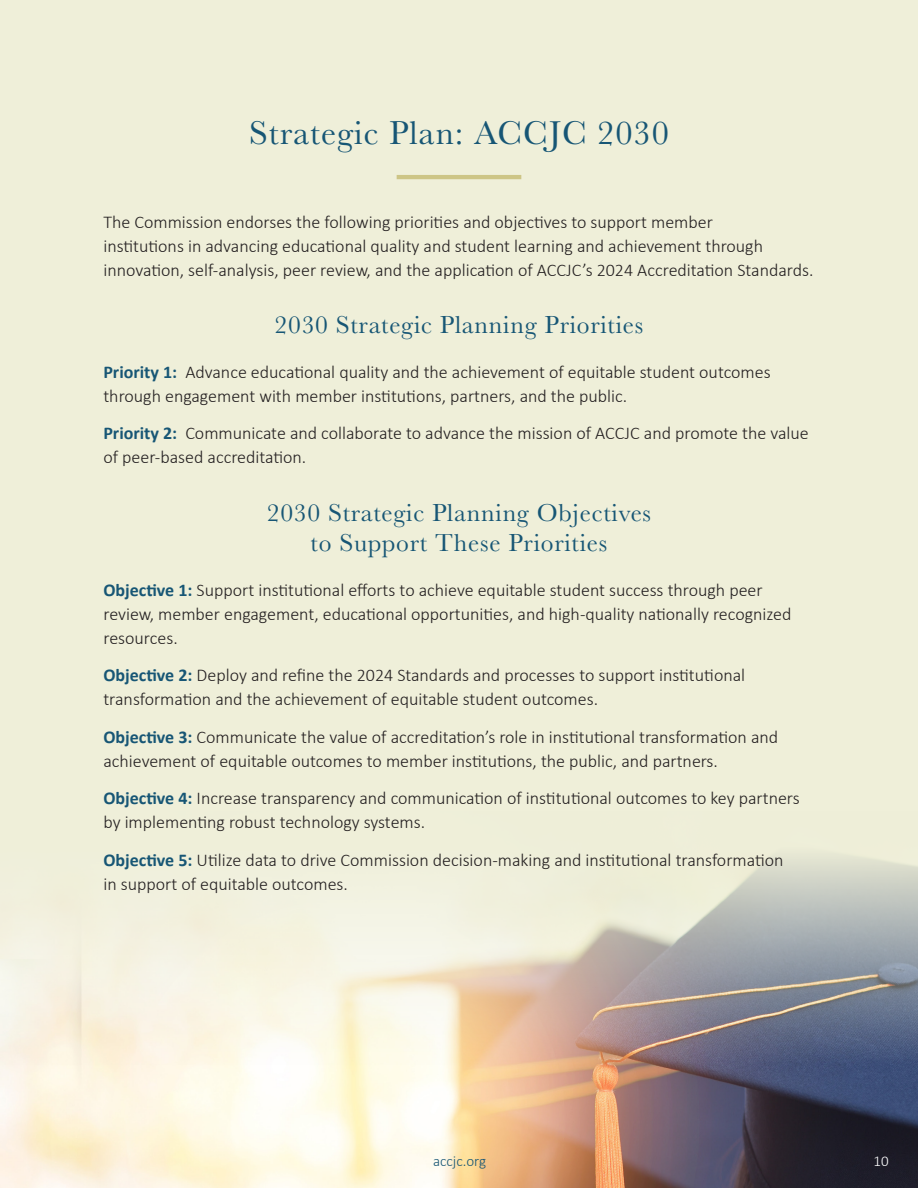
<style>
.page{position:relative;width:918px;height:1188px;background:#efefd9}
.page>*{position:absolute;margin:0;border:0;box-sizing:border-box;transform-origin:0 0}
.t1{font:34.35px "Baskerville";letter-spacing:.03em;color:#175675}
.t2{font:25.5px/30.6px "Baskerville";letter-spacing:.03em;color:#175675;text-align:center}
.t3{font:300 18px/24px "Calibri";color:#231f20}
.t4{font:300 15px "Calibri";color:#175675}
.t5{font:300 15px "Calibri";color:#fff}
.s1{font-weight:700;color:#175675}
</style>
<div class="page">
<img style="left:0;top:857px;width:918px;height:331px">
<hr style="left:397px;top:175px;width:124px;height:4px;background:#cdc586">
<p class="t1" style="left:249px;top:111px;width:421px">Strategic Plan: ACCJC 2030</p>
<p class="t3" style="left:103px;top:210px;width:712px">The Commission endorses the following priorities and objectives to support member<br>institutions in advancing educational quality and student learning and achievement through innovation, self-analysis, peer review, and the application of ACCJC’s 2024 Accreditation Standards.</p>
<p class="t2" style="left:275px;top:310px;width:370px">2030 Strategic Planning Priorities</p>
<p class="t3" style="left:103px;top:359px;width:669px"><span class="s1">Priority 1:</span> Advance educational quality and the achievement of equitable student outcomes through engagement with member institutions, partners, and the public.</p>
<p class="t3" style="left:103px;top:421px;width:707px"><span class="s1">Priority 2:</span> Communicate and collaborate to advance the mission of ACCJC and promote the value of peer-based accreditation.</p>
<p class="t2" style="left:267px;top:497px;width:386px">2030 Strategic Planning Objectives to Support These Priorities</p>
<p class="t3" style="left:103px;top:577px;width:689px"><span class="s1">Objective 1:</span> Support institutional efforts to achieve equitable student success through peer review, member engagement, educational opportunities, and high-quality nationally recognized resources.</p>
<p class="t3" style="left:103px;top:663px;width:643px"><span class="s1">Objective 2:</span> Deploy and refine the 2024 Standards and processes to support institutional transformation and the achievement of equitable student outcomes.</p>
<p class="t3" style="left:103px;top:724px;width:676px"><span class="s1">Objective 3:</span> Communicate the value of accreditation’s role in institutional transformation and achievement of equitable outcomes to member institutions, the public, and partners.</p>
<p class="t3" style="left:103px;top:786px;width:698px"><span class="s1">Objective 4:</span> Increase transparency and communication of institutional outcomes to key partners by implementing robust technology systems.</p>
<p class="t3" style="left:103px;top:847px;width:682px"><span class="s1">Objective 5:</span> Utilize data to drive Commission decision-making and institutional transformation in support of equitable outcomes.</p>
<p class="t4" style="left:433px;top:1152px;width:55px">accjc.org</p>
<p class="t5" style="left:874px;top:1152px;width:17px">10</p>
</div>
